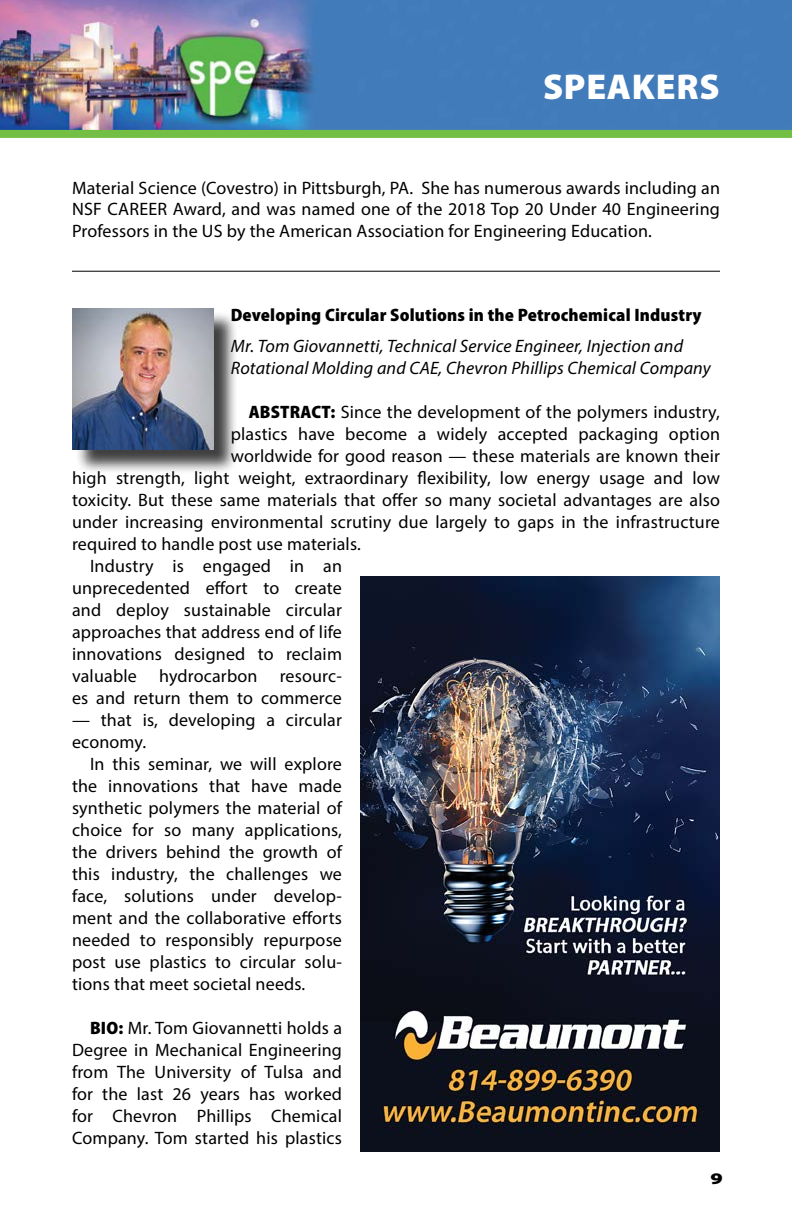
<style>
.page{position:relative;width:792px;height:1224px;background:#fff}
.page>*{position:absolute;margin:0;border:0;box-sizing:border-box;transform-origin:0 0}
.t1{font:900 36px "Myriad Pro";letter-spacing:.02em;color:#fff}
.t2{font:18px/22px "Myriad Pro";letter-spacing:.01em;color:#000;text-align:justify}
.t3{font:italic 18px/22px "Myriad Pro";letter-spacing:.01em;color:#000}
.t4{font:900 semi-condensed 18px "Myriad Pro";letter-spacing:.01em;color:#000}
.t5{font:900 16.2px "Myriad Pro";color:#000;scale:1.33 1}
.s1{font-weight:900;font-stretch:semi-condensed}
</style>
<div class="page">
<img style="left:0;top:0;width:792px;height:130px">
<div style="left:0;top:130px;width:792px;height:8px;background:#72bf44"></div>
<img style="left:360px;top:576px;width:360px;height:576px">
<div style="left:74px;top:311px;width:164px;height:164px;background:#000;opacity:.75"></div>
<img style="left:72px;top:308px;width:141px;height:141px">
<hr style="left:72px;top:271px;width:648px;height:1px;background:#000">
<h1 class="t1" style="left:543px;top:63px;width:178px">SPEAKERS</h1>
<p class="t2" style="left:72px;top:176px;width:650px">Material Science (Covestro) in Pittsburgh, PA. She has numerous awards including an NSF CAREER Award, and was named one of the 2018 Top 20 Under 40 Engineering Professors in the US by the American Association for Engineering Education.</p>
<p class="t4" style="left:231px;top:304px;width:472px">Developing Circular Solutions in the Petrochemical Industry</p>
<p class="t3" style="left:231px;top:335px;width:482px">Mr. Tom Giovannetti, Technical Service Engineer, Injection and<br>Rotational Molding and CAE, Chevron Phillips Chemical Company</p>
<p class="t2" style="left:249px;top:401px;width:473px"><span class="s1">ABSTRACT:</span> Since the development of the polymers industry,</p>
<p class="t2" style="left:231px;top:423px;width:491px">plastics have become a widely accepted packaging option</p>
<p class="t2" style="left:231px;top:445px;width:491px">worldwide for good reason — these materials are known their</p>
<p class="t2" style="left:72px;top:467px;width:649px">high strength, light weight, extraordinary flexibility, low energy usage and low</p>
<p class="t2" style="left:72px;top:489px;width:650px">toxicity. But these same materials that offer so many societal advantages are also</p>
<p class="t2" style="left:72px;top:511px;width:650px">under increasing environmental scrutiny due largely to gaps in the infrastructure</p>
<p class="t2" style="left:72px;top:533px;width:290px">required to handle post use materials.</p>
<p class="t2" style="left:90px;top:555px;width:254px">Industry is engaged in an</p>
<p class="t2" style="left:72px;top:577px;width:271px">unprecedented effort to create</p>
<p class="t2" style="left:72px;top:599px;width:271px">and deploy sustainable circular</p>
<p class="t2" style="left:72px;top:621px;width:271px">approaches that address end of life</p>
<p class="t2" style="left:72px;top:643px;width:272px">innovations designed to reclaim</p>
<p class="t2" style="left:72px;top:665px;width:271px">valuable hydrocarbon resourc-</p>
<p class="t2" style="left:72px;top:687px;width:271px">es and return them to commerce</p>
<p class="t2" style="left:72px;top:709px;width:272px">— that is, developing a circular economy.</p>
<p class="t2" style="left:72px;top:753px;width:272px;text-indent:18px">In this seminar, we will explore the innovations that have made synthetic polymers the material of choice for so many applications, the drivers behind the growth of this industry, the challenges we face, solutions under develop&shy;ment and the collaborative efforts needed to responsibly repurpose post use plastics to circular solu&shy;tions that meet societal needs.</p>
<p class="t2" style="left:72px;top:1017px;width:272px;text-indent:18px"><span class="s1">BIO:</span> Mr. Tom Giovannetti holds a Degree in Mechanical Engineering from The University of Tulsa and for the last 26 years has worked for Chevron Phillips Chemical Company. Tom started his plastics</p>
<p class="t5" style="left:711px;top:1168px;width:11px">9</p>
</div>
